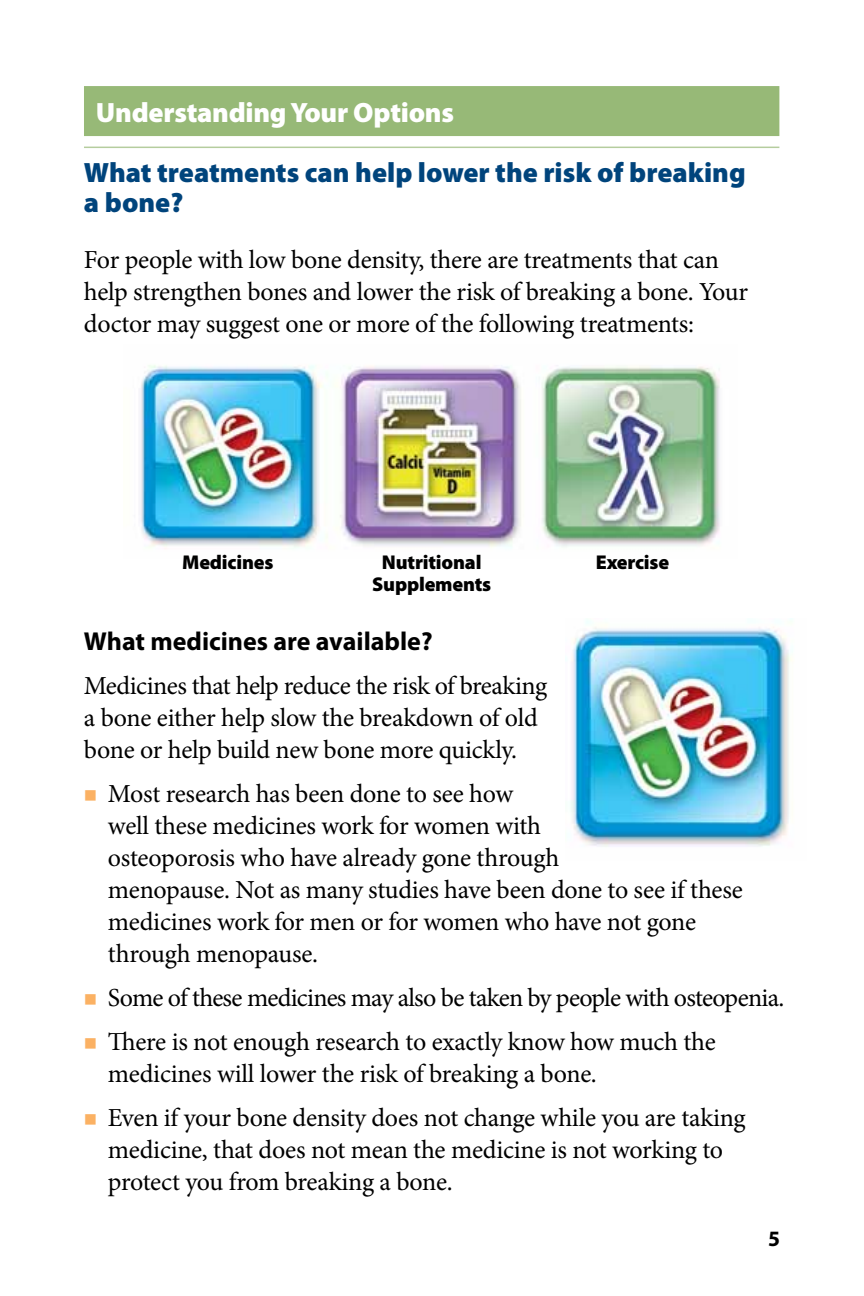
<style>
.page{position:relative;width:864px;height:1296px;background:#fff}
.page>*{position:absolute;margin:0;border:0;box-sizing:border-box;transform-origin:0 0}
.t1{font:900 28px/30px "Myriad Pro";color:#00447c}
.t2{font:900 28px "Myriad Pro";letter-spacing:-.01em;color:#fff}
.t3{font:26px/32px "Minion Pro";letter-spacing:-.015em;color:#000}
.t4{font:700 26px "Myriad Pro";color:#000}
.t5{font:700 22px "Myriad Pro";color:#000}
.t6{font:900 20px/22px "Myriad Pro";letter-spacing:-.01em;color:#000;text-align:center}
</style>
<div class="page">
<div style="left:84px;top:86px;width:695px;height:50px;background:#97b977"></div>
<hr style="left:84px;top:147px;width:695px;height:1px;background:#b5cd9e">
<img style="left:140px;top:365px;width:580px;height:183px">
<img style="left:565px;top:618px;width:227px;height:229px">
<p class="t2" style="left:96px;top:94px;width:360px">Understanding Your Options</p>
<p class="t1" style="left:84px;top:157px;width:663px">What treatments can help lower the risk of breaking a bone?</p>
<p class="t3" style="left:84px;top:244px;width:666px">For people with low bone density, there are treatments that can help strengthen bones and lower the risk of breaking a bone. Your doctor may suggest one or more of the following treatments:</p>
<p class="t6" style="left:182px;top:551px;width:93px">Medicines</p>
<p class="t6" style="left:372px;top:551px;width:120px">Nutritional<br>Supplements</p>
<p class="t6" style="left:596px;top:551px;width:75px">Exercise</p>
<p class="t4" style="left:84px;top:625px;width:350px">What medicines are available?</p>
<p class="t3" style="left:84px;top:670px;width:465px">Medicines that help reduce the risk of breaking a bone either help slow the breakdown of old bone or help build new bone more quickly.</p>
<p class="t3" style="left:108px;top:778px;width:636px">Most research has been done to see how<br>well these medicines work for women with<br>osteoporosis who have already gone through<br>menopause. Not as many studies have been done to see if these medicines work for men or for women who have not gone through menopause.</p>
<p class="t3" style="left:108px;top:976px;width:678px;line-height:44px">Some of these medicines may also be taken by people with osteopenia.<br>There is not enough research to exactly know how much the</p>
<p class="t3" style="left:108px;top:1052px;width:639px;line-height:44px">medicines will lower the risk of breaking a bone.<br>Even if your bone density does not change while you are taking</p>
<p class="t3" style="left:108px;top:1134px;width:617px">medicine, that does not mean the medicine is not working to protect you from breaking a bone.</p>
<p class="t5" style="left:768px;top:1224px;width:13px">5</p>
</div>
